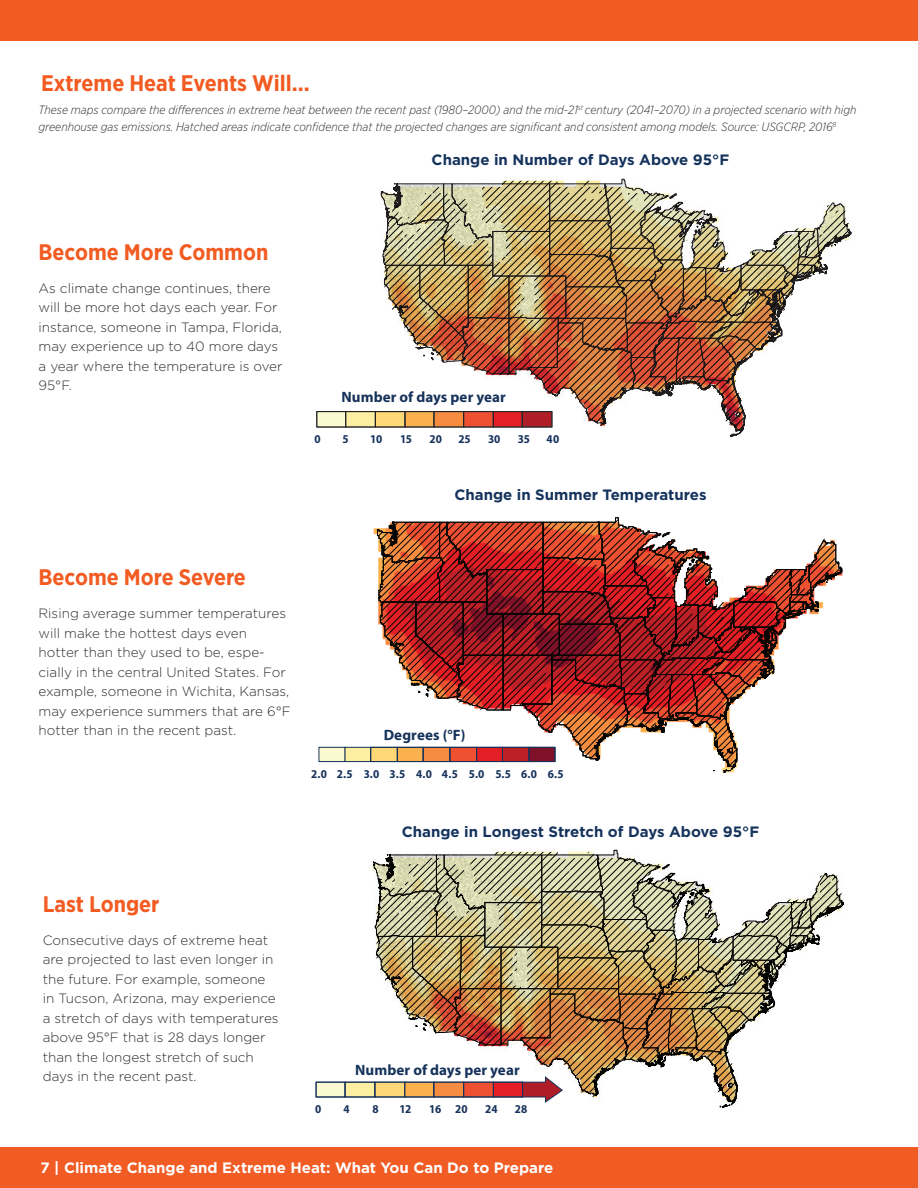
<style>
.page{position:relative;width:918px;height:1188px;background:#fff}
.page>*{position:absolute;margin:0;border:0;box-sizing:border-box;transform-origin:0 0}
.Heading2{font:700 22.5px "Gotham Narrow";color:#f25b21}
.Figure_Title{font:700 15px "Gotham";color:#15335c}
.t1{font:700 15px "Gotham";color:#fff}
.t2{font:700 15px "Myriad Pro";letter-spacing:.005em;color:#16325a}
.Body{font:300 13.5px/19.5px "Gotham";color:#312f30}
.Figure_Caption{font:italic 300 12px/16.5px "Gotham Narrow";color:#312f30}
.t3{font:700 semi-condensed 12px "Myriad Pro";letter-spacing:.005em;color:#17325c}
</style>
<div class="page">
<div style="left:0;top:0;width:918px;height:40px;background:#f15b24"></div>
<div style="left:0;top:1148px;width:918px;height:40px;background:#f15b24"></div>
<img style="left:381px;top:179px;width:470px;height:258px">
<div style="left:317px;top:412px;width:29px;height:15px;background:#fbf9cf"></div>
<div style="left:316px;top:411px;width:30px;height:16px;border:1px solid #201d1e"></div>
<div style="left:346px;top:412px;width:29px;height:15px;background:#fcefa1"></div>
<div style="left:345px;top:411px;width:31px;height:17px;border:1px solid #535355"></div>
<div style="left:345px;top:411px;width:31px;height:16px;border:1px solid #201d1e"></div>
<div style="left:375px;top:412px;width:30px;height:15px;background:#fed976"></div>
<div style="left:375px;top:411px;width:31px;height:17px;border:1px solid #535355"></div>
<div style="left:375px;top:411px;width:30px;height:16px;border:1px solid #201d1e"></div>
<div style="left:405px;top:412px;width:29px;height:15px;background:#fbb14d"></div>
<div style="left:405px;top:411px;width:30px;height:17px;border:1px solid #535355"></div>
<div style="left:405px;top:411px;width:29px;height:16px;border:1px solid #201d1e"></div>
<div style="left:434px;top:412px;width:30px;height:15px;background:#f58c3f"></div>
<div style="left:434px;top:411px;width:30px;height:17px;border:1px solid #535355"></div>
<div style="left:434px;top:411px;width:30px;height:16px;border:1px solid #201d1e"></div>
<div style="left:464px;top:412px;width:29px;height:15px;background:#ef5031"></div>
<div style="left:463px;top:411px;width:31px;height:17px;border:1px solid #535355"></div>
<div style="left:463px;top:411px;width:31px;height:16px;border:1px solid #201d1e"></div>
<div style="left:493px;top:412px;width:29px;height:15px;background:#e41e25"></div>
<div style="left:493px;top:411px;width:30px;height:17px;border:1px solid #535355"></div>
<div style="left:493px;top:411px;width:30px;height:16px;border:1px solid #201d1e"></div>
<div style="left:522px;top:412px;width:30px;height:15px;background:#af1e27"></div>
<div style="left:522px;top:411px;width:30px;height:17px;border:1px solid #535355"></div>
<div style="left:522px;top:411px;width:30px;height:16px;border:1px solid #201d1e"></div>
<svg style="left:377px;top:517px;width:465px;height:256px"></svg>
<div style="left:345px;top:747px;width:26px;height:15px;background:#fcefa1"></div>
<div style="left:344px;top:747px;width:27px;height:15px;border:1px solid #16325a"></div>
<div style="left:371px;top:747px;width:26px;height:15px;background:#fed976"></div>
<div style="left:370px;top:747px;width:28px;height:15px;border:1px solid #16325a"></div>
<div style="left:397px;top:747px;width:26px;height:15px;background:#fbb14d"></div>
<div style="left:397px;top:747px;width:27px;height:15px;border:1px solid #16325a"></div>
<div style="left:423px;top:747px;width:27px;height:15px;background:#f58c3f"></div>
<div style="left:423px;top:747px;width:27px;height:15px;border:1px solid #16325a"></div>
<div style="left:450px;top:747px;width:27px;height:15px;background:#ef5031"></div>
<div style="left:450px;top:747px;width:27px;height:15px;border:1px solid #16325a"></div>
<div style="left:477px;top:747px;width:25px;height:15px;background:#e41e25"></div>
<div style="left:476px;top:747px;width:27px;height:15px;border:1px solid #16325a"></div>
<div style="left:502px;top:747px;width:27px;height:15px;background:#be2028"></div>
<div style="left:502px;top:747px;width:28px;height:15px;border:1px solid #16325a"></div>
<div style="left:529px;top:747px;width:26px;height:15px;background:#7f1228"></div>
<div style="left:529px;top:747px;width:26px;height:15px;border:1px solid #16325a"></div>
<div style="left:319px;top:747px;width:26px;height:15px;background:#fbf9cf"></div>
<div style="left:319px;top:747px;width:26px;height:15px;border:1px solid #16325a"></div>
<div style="left:316px;top:1082px;width:29px;height:15px;background:#fbf9cf"></div>
<div style="left:316px;top:1082px;width:30px;height:15px;border:1px solid #16325a"></div>
<div style="left:345px;top:1082px;width:30px;height:15px;background:#fcefa1"></div>
<div style="left:345px;top:1082px;width:30px;height:15px;border:1px solid #16325a"></div>
<svg style="left:373px;top:850px;width:472px;height:258px"></svg>
<p class="Heading2" style="left:41px;top:69px;width:270px">Extreme Heat Events Will...</p>
<p class="Figure_Caption" style="left:39px;top:102px;width:820px">These maps compare the differences in extreme heat between the recent past (1980–2000) and the mid-21<sup>st</sup> century (2041–2070) in a projected scenario with high greenhouse gas emissions. Hatched areas indicate confidence that the projected changes are significant and consistent among models. Source: USGCRP, 2016<sup>8</sup></p>
<p class="Figure_Title" style="left:432px;top:150px;width:299px">Change in Number of Days Above 95°F</p>
<p class="Heading2" style="left:39px;top:237px;width:231px">Become More Common</p>
<p class="Body" style="left:39px;top:278px;width:246px">As climate change continues, there will be more hot days each year. For instance, someone in Tampa, Florida, may experience up to 40 more days a year where the temperature is over<br>95°F.</p>
<p class="t2" style="left:341px;top:389px;width:166px">Number of days per year</p>
<p class="t3" style="left:314px;top:432px;width:8px">0</p>
<p class="t3" style="left:343px;top:432px;width:8px">5</p>
<p class="t3" style="left:370px;top:432px;width:14px">10</p>
<p class="t3" style="left:400px;top:432px;width:13px">15</p>
<p class="t3" style="left:429px;top:432px;width:14px">20</p>
<p class="t3" style="left:458px;top:432px;width:14px">25</p>
<p class="t3" style="left:488px;top:432px;width:14px">30</p>
<p class="t3" style="left:518px;top:432px;width:14px">35</p>
<p class="t3" style="left:547px;top:432px;width:14px">40</p>
<p class="Figure_Title" style="left:454px;top:485px;width:254px">Change in Summer Temperatures</p>
<p class="Heading2" style="left:39px;top:563px;width:209px">Become More Severe</p>
<p class="Body" style="left:39px;top:603px;width:254px">Rising average summer temperatures will make the hottest days even hotter than they used to be, espe&shy;cially in the central United States. For example, someone in Wichita, Kansas, may experience summers that are 6°F hotter than in the recent past.</p>
<p class="t2" style="left:384px;top:727px;width:83px">Degrees (°F)</p>
<p class="t3" style="left:311px;top:767px;width:254px">2.0 2.5 3.0 3.5 4.0 4.5 5.0 5.5 6.0 6.5</p>
<p class="Figure_Title" style="left:402px;top:822px;width:359px">Change in Longest Stretch of Days Above 95°F</p>
<p class="Heading2" style="left:43px;top:889px;width:118px">Last Longer</p>
<p class="Body" style="left:43px;top:930px;width:237px">Consecutive days of extreme heat are projected to last even longer in the future. For example, someone in Tucson, Arizona, may experience a stretch of days with temperatures above 95°F that is 28 days longer than the longest stretch of such days in the recent past.</p>
<p class="t2" style="left:355px;top:1062px;width:166px">Number of days per year</p>
<p class="t3" style="left:315px;top:1102px;width:8px">0</p>
<p class="t3" style="left:343px;top:1102px;width:8px">4</p>
<p class="t3" style="left:373px;top:1102px;width:8px">8</p>
<p class="t3" style="left:400px;top:1102px;width:13px">12</p>
<p class="t3" style="left:429px;top:1102px;width:40px">16 20</p>
<p class="t3" style="left:485px;top:1102px;width:14px">24</p>
<p class="t3" style="left:515px;top:1102px;width:14px">28</p>
<p class="t1" style="left:40px;top:1157px;width:514px">7 | Climate Change and Extreme Heat: What You Can Do to Prepare</p>
</div>
